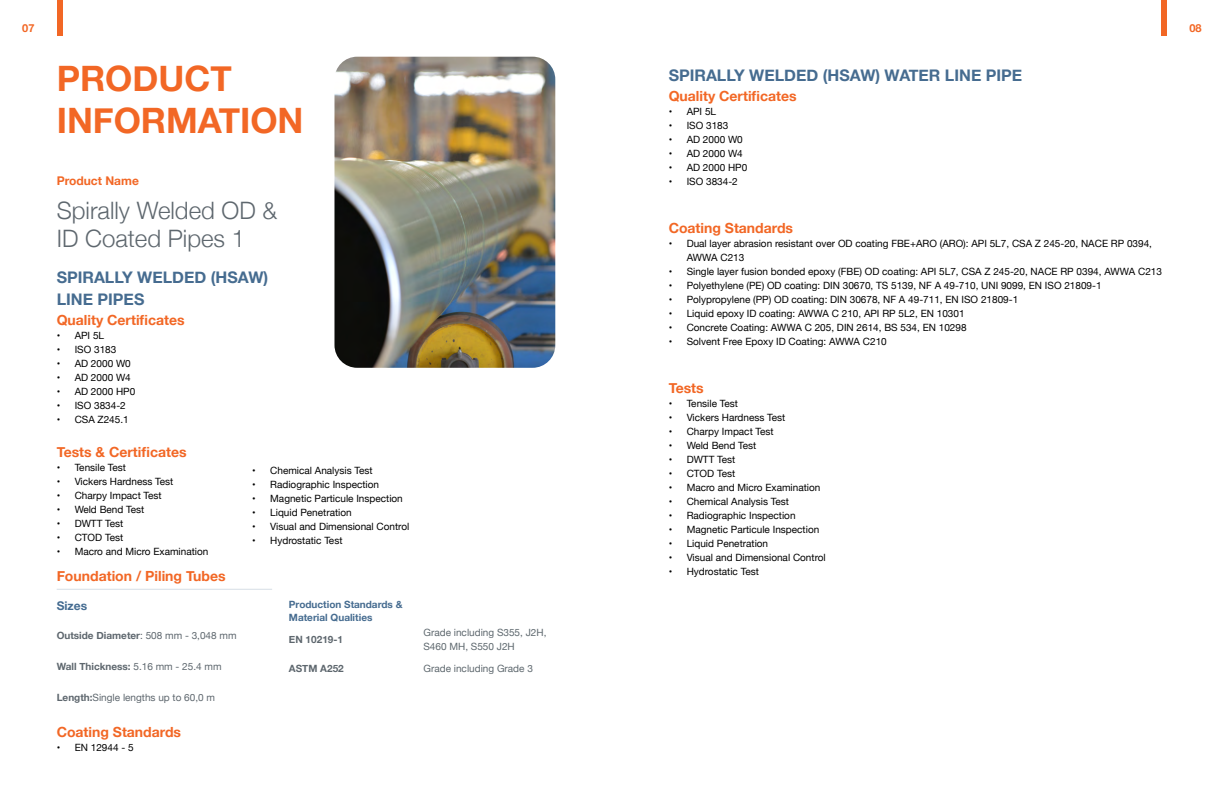
<style>
.page{position:relative;width:1224px;height:792px;background:#fff}
.page>*{position:absolute;margin:0;border:0;box-sizing:border-box;transform-origin:0 0}
.t1{font:700 35px/42px "Helvetica Neue";color:#f26725}
.t2{font:300 24px/28.8px "Helvetica Neue";color:#5e676e}
.t3{font:700 16px/22px "Helvetica Neue";color:#466c90}
.t4{font:700 14px "Helvetica Neue";color:#f26725}
.t5{font:700 12px "Helvetica Neue";color:#f26725}
.t6{font:700 12px "Helvetica Neue";color:#456c91}
.t7{font:700 11px "Helvetica Neue";color:#f26725}
.t8{font:10px/14px "Helvetica Neue";color:#000}
.t9{font:700 10px "Helvetica Neue";color:#5e676e}
.t10{font:10px/14px "Helvetica Neue";color:#5e686e}
.t11{font:700 10px/13px "Helvetica Neue";color:#466c90}
.t12{font:10px "Helvetica Neue";color:#5e676e}
.s1{font-weight:400}
.s2{font-weight:700}
</style>
<div class="page">
<img style="left:334px;top:57px;width:221px;height:311px">
<hr style="left:57px;top:589px;width:215px;height:1px;background:#d6dee5">
<div style="left:1162px;top:0;width:5px;height:36px;background:#f26725"></div>
<div style="left:57px;top:0;width:5px;height:36px;background:#f26725"></div>
<p class="t7" style="left:22px;top:19px;width:14px">07</p>
<p class="t7" style="left:1190px;top:19px;width:14px">08</p>
<h1 class="t1" style="left:57px;top:58px;width:248px">PRODUCT<br>INFORMATION</h1>
<p class="t5" style="left:57px;top:172px;width:84px">Product Name</p>
<h2 class="t2" style="left:57px;top:194px;width:222px">Spirally Welded OD &amp;<br>ID Coated Pipes 1</h2>
<h3 class="t3" style="left:57px;top:267px;width:213px">SPIRALLY WELDED (HSAW)<br>LINE PIPES</h3>
<h3 class="t4" style="left:57px;top:309px;width:130px">Quality Certificates</h3>
<p class="t8" style="left:57px;top:329px;width:49px">• API 5L</p>
<p class="t8" style="left:57px;top:343px;width:61px">• ISO 3183</p>
<p class="t8" style="left:57px;top:357px;width:76px">• AD 2000 W0</p>
<p class="t8" style="left:57px;top:371px;width:76px">• AD 2000 W4</p>
<p class="t8" style="left:57px;top:385px;width:80px">• AD 2000 HP0</p>
<p class="t8" style="left:57px;top:399px;width:71px">• ISO 3834-2</p>
<p class="t8" style="left:57px;top:413px;width:74px">• CSA Z245.1</p>
<h3 class="t4" style="left:57px;top:441px;width:131px">Tests &amp; Certificates</h3>
<p class="t8" style="left:57px;top:461px;width:71px">• Tensile Test</p>
<p class="t8" style="left:57px;top:475px;width:118px">• Vickers Hardness Test</p>
<p class="t8" style="left:57px;top:489px;width:107px">• Charpy Impact Test</p>
<p class="t8" style="left:57px;top:503px;width:89px">• Weld Bend Test</p>
<p class="t8" style="left:57px;top:517px;width:68px">• DWTT Test</p>
<p class="t8" style="left:57px;top:531px;width:68px">• CTOD Test</p>
<p class="t8" style="left:57px;top:545px;width:153px">• Macro and Micro Examination</p>
<p class="t8" style="left:252px;top:464px;width:122px">• Chemical Analysis Test</p>
<p class="t8" style="left:252px;top:478px;width:128px">• Radiographic Inspection</p>
<p class="t8" style="left:252px;top:492px;width:152px">• Magnetic Particule Inspection</p>
<p class="t8" style="left:252px;top:506px;width:101px">• Liquid Penetration</p>
<p class="t8" style="left:252px;top:520px;width:159px">• Visual and Dimensional Control</p>
<p class="t8" style="left:252px;top:534px;width:92px">• Hydrostatic Test</p>
<h3 class="t4" style="left:57px;top:565px;width:171px">Foundation / Piling Tubes</h3>
<p class="t6" style="left:57px;top:596px;width:32px">Sizes</p>
<p class="t9" style="left:57px;top:627px;width:181px">Outside Diameter<span class="s1">: 508 mm - 3,048 mm</span></p>
<p class="t9" style="left:57px;top:658px;width:166px">Wall Thickness: <span class="s1">5.16 mm - 25.4 mm</span></p>
<p class="t12" style="left:57px;top:690px;width:160px"><span class="s2">Length:</span>Single lengths up to 60,0 m</p>
<h3 class="t4" style="left:57px;top:721px;width:126px">Coating Standards</h3>
<p class="t8" style="left:57px;top:741px;width:78px">• EN 12944 - 5</p>
<p class="t11" style="left:289px;top:598px;width:115px">Production Standards &amp;<br>Material Qualities</p>
<p class="t9" style="left:289px;top:632px;width:56px">EN 10219-1</p>
<p class="t10" style="left:423px;top:626px;width:124px">Grade including S355, J2H,<br>S460 MH, S550 J2H</p>
<p class="t9" style="left:289px;top:661px;width:56px">ASTM A252</p>
<p class="t10" style="left:423px;top:662px;width:111px">Grade including Grade 3</p>
<h3 class="t3" style="left:669px;top:65px;width:355px">SPIRALLY WELDED (HSAW) WATER LINE PIPE</h3>
<h3 class="t4" style="left:669px;top:85px;width:130px">Quality Certificates</h3>
<p class="t8" style="left:669px;top:105px;width:49px">• API 5L</p>
<p class="t8" style="left:669px;top:119px;width:61px">• ISO 3183</p>
<p class="t8" style="left:669px;top:133px;width:76px">• AD 2000 W0</p>
<p class="t8" style="left:669px;top:147px;width:76px">• AD 2000 W4</p>
<p class="t8" style="left:669px;top:161px;width:80px">• AD 2000 HP0</p>
<p class="t8" style="left:669px;top:175px;width:71px">• ISO 3834-2</p>
<h3 class="t4" style="left:669px;top:217px;width:126px">Coating Standards</h3>
<p class="t8" style="left:687px;top:237px;width:467px;text-indent:-18px">• Dual layer abrasion resistant over OD coating FBE+ARO (ARO): API 5L7, CSA Z 245-20, NACE RP 0394,<br>AWWA C213</p>
<p class="t8" style="left:669px;top:265px;width:495px">• Single layer fusion bonded epoxy (FBE) OD coating: API 5L7, CSA Z 245-20, NACE RP 0394, AWWA C213</p>
<p class="t8" style="left:669px;top:279px;width:434px">• Polyethylene (PE) OD coating: DIN 30670, TS 5139, NF A 49-710, UNI 9099, EN ISO 21809-1</p>
<p class="t8" style="left:669px;top:293px;width:351px">• Polypropylene (PP) OD coating: DIN 30678, NF A 49-711, EN ISO 21809-1</p>
<p class="t8" style="left:669px;top:307px;width:297px">• Liquid epoxy ID coating: AWWA C 210, API RP 5L2, EN 10301</p>
<p class="t8" style="left:669px;top:321px;width:299px">• Concrete Coating: AWWA C 205, DIN 2614, BS 534, EN 10298</p>
<p class="t8" style="left:669px;top:335px;width:220px">• Solvent Free Epoxy ID Coating: AWWA C210</p>
<h3 class="t4" style="left:669px;top:377px;width:36px">Tests</h3>
<p class="t8" style="left:669px;top:397px;width:71px">• Tensile Test</p>
<p class="t8" style="left:669px;top:411px;width:118px">• Vickers Hardness Test</p>
<p class="t8" style="left:669px;top:425px;width:107px">• Charpy Impact Test</p>
<p class="t8" style="left:669px;top:439px;width:89px">• Weld Bend Test</p>
<p class="t8" style="left:669px;top:453px;width:68px">• DWTT Test</p>
<p class="t8" style="left:669px;top:467px;width:68px">• CTOD Test</p>
<p class="t8" style="left:669px;top:481px;width:153px">• Macro and Micro Examination</p>
<p class="t8" style="left:669px;top:495px;width:122px">• Chemical Analysis Test</p>
<p class="t8" style="left:669px;top:509px;width:128px">• Radiographic Inspection</p>
<p class="t8" style="left:669px;top:523px;width:152px">• Magnetic Particule Inspection</p>
<p class="t8" style="left:669px;top:537px;width:101px">• Liquid Penetration</p>
<p class="t8" style="left:669px;top:551px;width:159px">• Visual and Dimensional Control</p>
<p class="t8" style="left:669px;top:565px;width:92px">• Hydrostatic Test</p>
</div>
